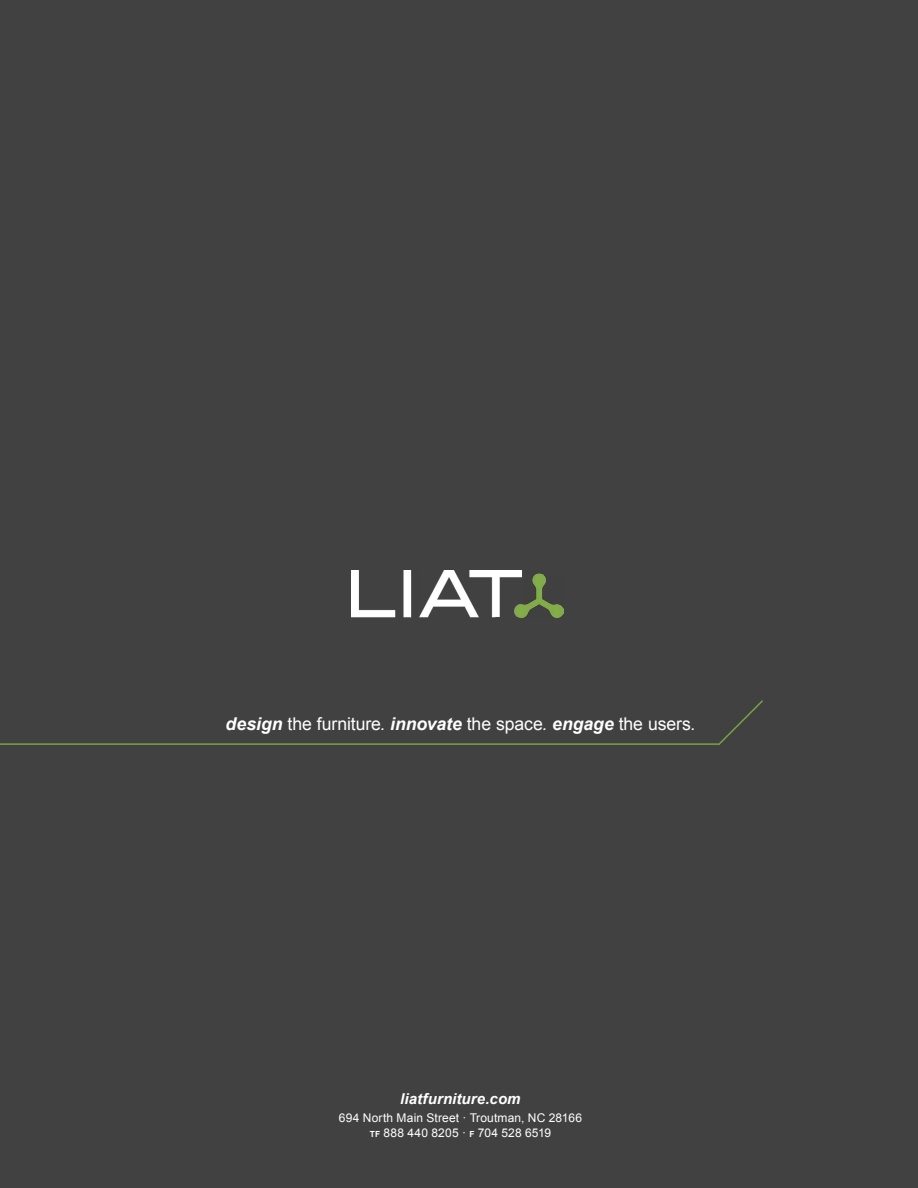
<style>
.page{position:relative;width:918px;height:1188px;background:#414142}
.page>*{position:absolute;margin:0;border:0;box-sizing:border-box;transform-origin:0 0}
.t1{font:17.7px "Arial";letter-spacing:-.005em;color:#fff}
.t2{font:italic 700 15px "Arial";letter-spacing:.005em;color:#fff}
.t3{font:12px/14.4px "Arial";letter-spacing:.015em;color:#fff;text-align:center}
.s1{font-weight:700;font-style:italic}
.s2{font-style:italic}
.s3{font-weight:700;font-size:8.4px}
</style>
<div class="page">
<hr style="left:0;top:743px;width:718px;height:2px;background:#78a440">
<svg style="left:716px;top:700px;width:47px;height:45px"></svg>
<img style="left:351px;top:570px;width:212px;height:48px">
<h1 class="t1" style="left:226px;top:712px;width:471px"><span class="s1">design</span> the furniture<span class="s2">.</span> <span class="s1">innovate</span> the space<span class="s2">.</span> <span class="s1">engage</span> the users<span class="s2">.</span></h1>
<p class="t2" style="left:400px;top:1089px;width:122px">liatfurniture.com</p>
<p class="t3" style="left:339px;top:1111px;width:245px">694 North Main Street · Troutman, NC 28166 <span class="s3">tf</span> 888 440 8205 · <span class="s3">f</span> 704 528 6519</p>
</div>
